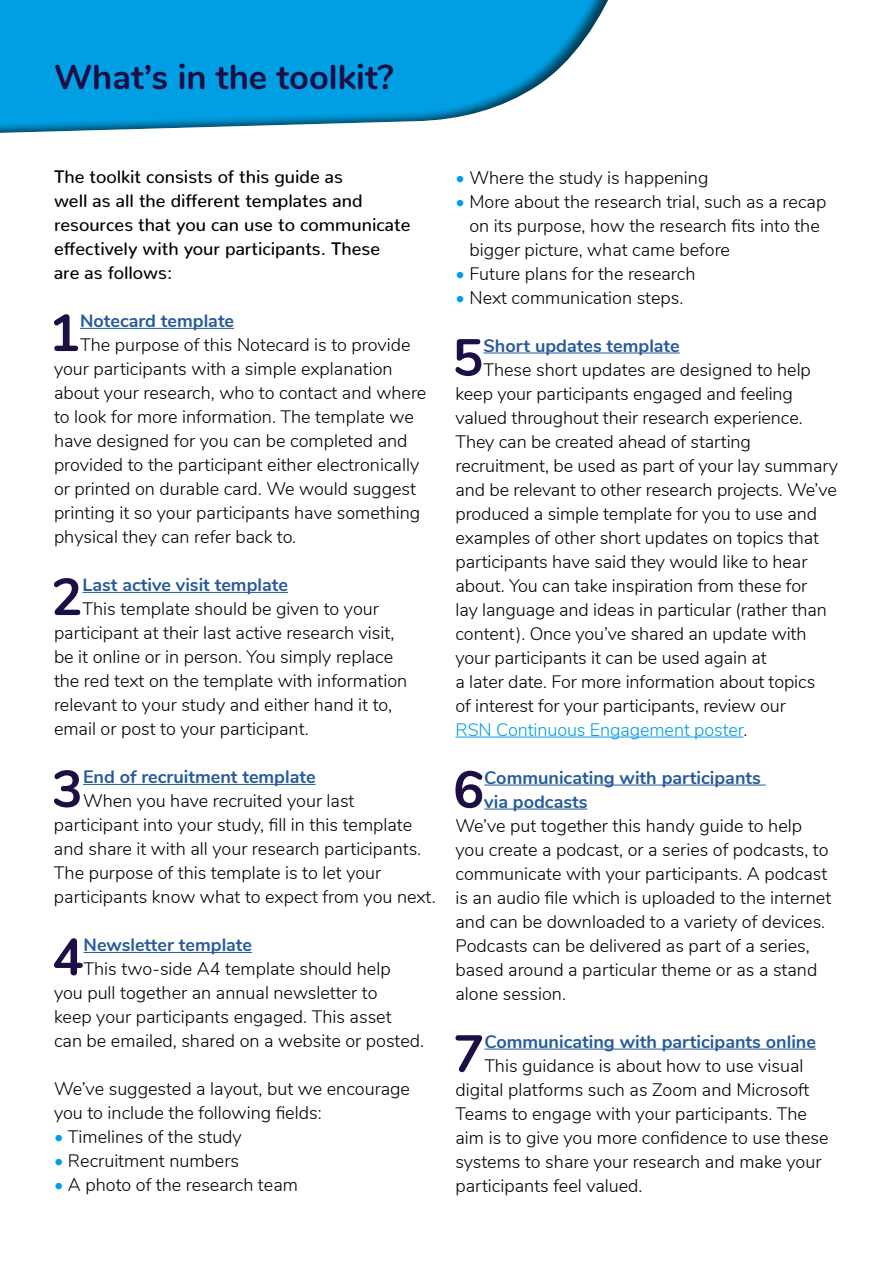
<style>
.page{position:relative;width:893px;height:1263px;background:#fff}
.page>*{position:absolute;margin:0;border:0;box-sizing:border-box;transform-origin:0 0}
.t1{font:700 51.75px "Nunito";color:#1d0e46}
.t2{font:700 34.5px "Nunito";color:#1d0e46}
.t3{font:300 18px/24px "Nunito";color:#000}
.t4{font:700 18px/24px "Nunito";color:#275b9b}
.t5{font:500 18px/24px "Nunito";color:#000}
.s1{color:#009fe3}
</style>
<div class="page">
<svg style="left:0;top:0;width:680px;height:353px"></svg>
<hr style="left:80px;top:328px;width:154px;height:1px;background:#275b9b">
<hr style="left:82px;top:592px;width:206px;height:1px;background:#275b9b">
<hr style="left:83px;top:784px;width:233px;height:1px;background:#275b9b">
<hr style="left:84px;top:952px;width:168px;height:1px;background:#275b9b">
<hr style="left:483px;top:353px;width:197px;height:1px;background:#275b9b">
<hr style="left:455px;top:737px;width:288px;height:1px;background:#009fe3">
<hr style="left:484px;top:785px;width:282px;height:1px;background:#275b9b">
<hr style="left:484px;top:809px;width:103px;height:1px;background:#275b9b">
<hr style="left:484px;top:1049px;width:332px;height:1px;background:#275b9b">
<h2 class="t2" style="left:54px;top:51px;width:341px">What’s in the toolkit?</h2>
<p class="t5" style="left:54px;top:163px;width:358px">The toolkit consists of this guide as<br>well as all the different templates and resources that you can use to communicate effectively with your participants. These<br>are as follows:</p>
<h1 class="t1" style="left:49px;top:295px;width:33px">1</h1>
<p class="t4" style="left:80px;top:308px;width:156px">Notecard template</p>
<p class="t3" style="left:54px;top:332px;width:374px;text-indent:26px">The purpose of this Notecard is to provide your participants with a simple explanation about your research, who to contact and where to look for more information. The template we have designed for you can be completed and provided to the participant either electronically or printed on durable card. We would suggest printing it so your participants have something physical they can refer back to.</p>
<h1 class="t1" style="left:51px;top:559px;width:33px">2</h1>
<p class="t4" style="left:82px;top:572px;width:207px">Last active visit template</p>
<p class="t3" style="left:54px;top:596px;width:355px;text-indent:28px">This template should be given to your participant at their last active research visit, be it online or in person. You simply replace the red text on the template with information relevant to your study and either hand it to, email or post to your participant.</p>
<h1 class="t1" style="left:52px;top:751px;width:33px">3</h1>
<p class="t4" style="left:83px;top:764px;width:234px">End of recruitment template</p>
<p class="t3" style="left:54px;top:788px;width:383px;text-indent:29px">When you have recruited your last participant into your study, fill in this template and share it with all your research participants.<br>The purpose of this template is to let your participants know what to expect from you next.</p>
<h1 class="t1" style="left:52px;top:919px;width:33px">4</h1>
<p class="t4" style="left:84px;top:932px;width:170px">Newsletter template</p>
<p class="t3" style="left:54px;top:956px;width:372px;text-indent:30px">This two-side A4 template should help<br>you pull together an annual newsletter to<br>keep your participants engaged. This asset can be emailed, shared on a website or posted.</p>
<p class="t3" style="left:54px;top:1076px;width:357px">We’ve suggested a layout, but we encourage you to include the following fields:</p>
<p class="t3" style="left:54px;top:1124px;width:189px"><span class="s1">•</span> Timelines of the study</p>
<p class="t3" style="left:54px;top:1148px;width:186px"><span class="s1">•</span> Recruitment numbers</p>
<p class="t3" style="left:54px;top:1172px;width:245px"><span class="s1">•</span> A photo of the research team</p>
<p class="t3" style="left:455px;top:164px;width:254px"><span class="s1">•</span> Where the study is happening</p>
<p class="t3" style="left:469px;top:188px;width:358px;text-indent:-14px"><span class="s1">•</span> More about the research trial, such as a recap on its purpose, how the research fits into the bigger picture, what came before</p>
<p class="t3" style="left:455px;top:260px;width:241px"><span class="s1">•</span> Future plans for the research</p>
<p class="t3" style="left:455px;top:284px;width:229px"><span class="s1">•</span> Next communication steps.</p>
<h1 class="t1" style="left:452px;top:319px;width:33px">5</h1>
<p class="t4" style="left:483px;top:332px;width:198px">Short updates template</p>
<p class="t3" style="left:455px;top:356px;width:384px;text-indent:28px">These short updates are designed to help keep your participants engaged and feeling valued throughout their research experience.<br>They can be created ahead of starting recruitment, be used as part of your lay summary and be relevant to other research projects. We’ve produced a simple template for you to use and examples of other short updates on topics that participants have said they would like to hear about. You can take inspiration from these for<br>lay language and ideas in particular (rather than content). Once you’ve shared an update with your participants it can be used again at<br>a later date. For more information about topics<br>of interest for your participants, review our<br><span class="s1">RSN Continuous Engagement poster</span>.</p>
<h1 class="t1" style="left:453px;top:751px;width:33px">6</h1>
<p class="t4" style="left:484px;top:764px;width:278px">Communicating with participants via podcasts</p>
<p class="t3" style="left:455px;top:812px;width:377px">We’ve put together this handy guide to help you create a podcast, or a series of podcasts, to communicate with your participants. A podcast is an audio file which is uploaded to the internet and can be downloaded to a variety of devices.<br>Podcasts can be delivered as part of a series, based around a particular theme or as a stand alone session.</p>
<h1 class="t1" style="left:453px;top:1015px;width:33px">7</h1>
<p class="t4" style="left:484px;top:1028px;width:333px">Communicating with participants online</p>
<p class="t3" style="left:455px;top:1052px;width:375px;text-indent:29px">This guidance is about how to use visual digital platforms such as Zoom and Microsoft Teams to engage with your participants. The aim is to give you more confidence to use these systems to share your research and make your participants feel valued.</p>
</div>
